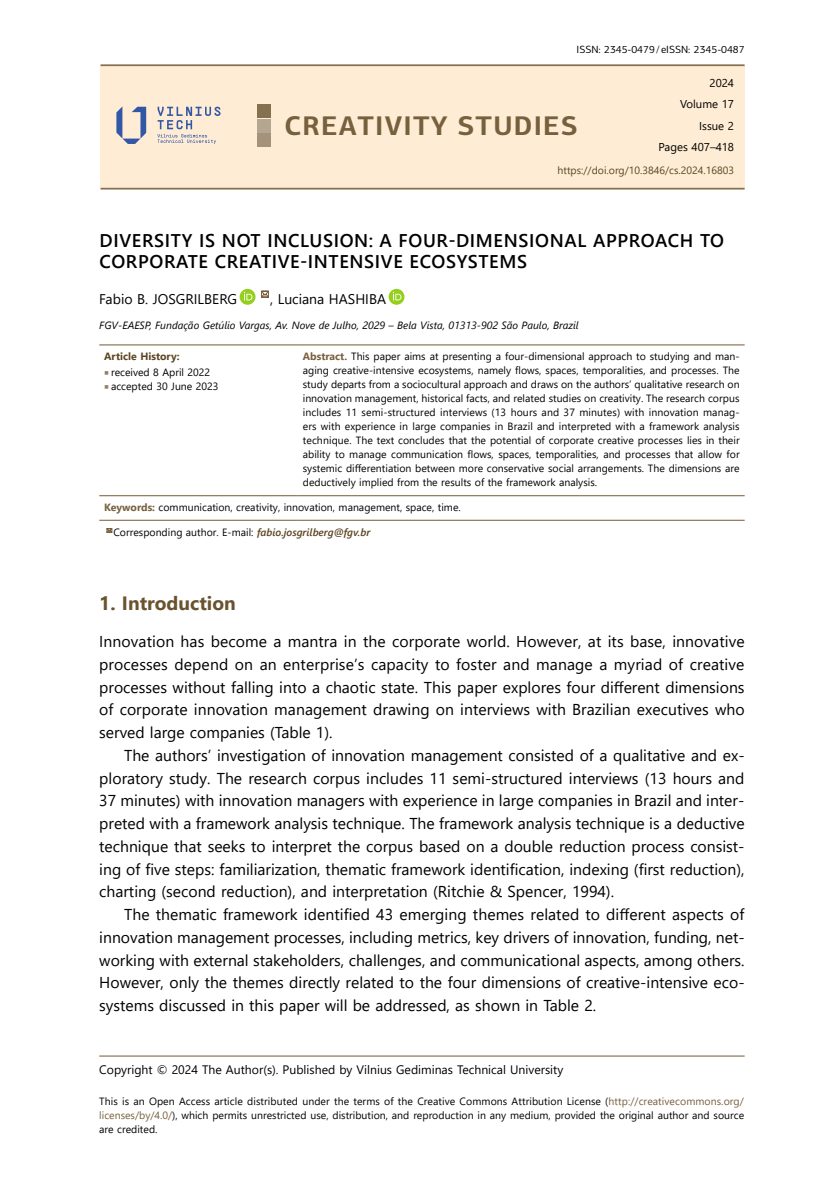
<style>
.page{position:relative;width:834px;height:1191px;background:#fff}
.page>*{position:absolute;margin:0;border:0;box-sizing:border-box;transform-origin:0 0}
.t1{font:700 27.12px "PF Centro Sans Pro";letter-spacing:.045em;color:#77603e}
.t2{font:700 19.25px "Segoe UI";color:#69522e}
.t3{font:600 18.38px/21px "Segoe UI";letter-spacing:.035em;color:#000}
.t4{font:15.75px/22.8px "Segoe UI";color:#000;text-align:justify}
.t5{font:14px "Segoe UI";color:#000}
.t6{font:12.25px "Segoe UI";color:#000}
.t7{font:11.38px/21.2px "Segoe UI";color:#000;text-align:right}
.t8{font:10.5px/14px "Segoe UI";color:#000;text-align:justify}
.t9{font:italic 10.5px "Segoe UI";color:#000}
.t10{font:10.5px "Segoe UI";color:#5c4521}
.t11{font:10.5px "PF Centro Sans Pro";color:#000}
.t12{font:700 10.5px "Segoe UI";color:#5c4521}
.s1{font-weight:700;color:#77603e}
.s2{font-family:"Minion Pro";font-size:12.25px;color:#958064}
.s3{font-weight:600;font-style:italic;color:#5c4521}
.s4{color:#77603e}
</style>
<div class="page">
<hr style="left:99px;top:1055px;width:645px;height:1px;background:#958064">
<div style="left:100px;top:66px;width:644px;height:122px;background:#feecd4"></div>
<hr style="left:100px;top:64px;width:644px;height:2px;background:#857050">
<hr style="left:100px;top:188px;width:644px;height:1px;background:#857050">
<svg style="left:116px;top:106px;width:30px;height:38px"></svg>
<svg style="left:158px;top:107px;width:62px;height:37px"></svg>
<div style="left:257px;top:105px;width:13px;height:13px;background:#857050"></div>
<div style="left:257px;top:133px;width:13px;height:14px;background:#a4937a"></div>
<div style="left:257px;top:119px;width:13px;height:13px;background:#b5a692"></div>
<svg style="left:239px;top:289px;width:16px;height:16px"></svg>
<svg style="left:244px;top:292px;width:8px;height:8px"></svg>
<svg style="left:261px;top:290px;width:8px;height:8px"></svg>
<svg style="left:388px;top:289px;width:16px;height:16px"></svg>
<svg style="left:393px;top:292px;width:8px;height:8px"></svg>
<hr style="left:99px;top:344px;width:199px;height:1px;background:#958064">
<hr style="left:298px;top:344px;width:446px;height:1px;background:#958064">
<hr style="left:99px;top:495px;width:199px;height:1px;background:#958064">
<hr style="left:298px;top:495px;width:446px;height:1px;background:#958064">
<hr style="left:99px;top:519px;width:199px;height:2px;background:#958064">
<hr style="left:298px;top:519px;width:446px;height:2px;background:#958064">
<svg style="left:106px;top:528px;width:7px;height:5px"></svg>
<p class="t11" style="left:576px;top:43px;width:169px">ISSN: 2345-0479/eISSN: 2345-0487</p>
<p class="t7" style="left:658px;top:72px;width:77px">2024<br>Volume 17<br>Issue 2<br>Pages 407–418</p>
<p class="t10" style="left:557px;top:160px;width:178px">https://doi.org/10.3846/cs.2024.16803</p>
<h1 class="t1" style="left:284px;top:109px;width:295px">CREATIVITY STUDIES</h1>
<p class="t3" style="left:100px;top:228px;width:626px">DIVERSITY IS NOT INCLUSION: A FOUR-DIMENSIONAL APPROACH TO<br>CORPORATE CREATIVE-INTENSIVE ECOSYSTEMS</p>
<p class="t5" style="left:99px;top:286px;width:139px">Fabio B. JOSGRILBERG</p>
<p class="t5" style="left:270px;top:286px;width:117px">, Luciana HASHIBA</p>
<p class="t9" style="left:99px;top:316px;width:481px">FGV-EAESP, Fundação Getúlio Vargas, Av. Nove de Julho, 2029 – Bela Vista, 01313-902 São Paulo, Brazil</p>
<p class="t12" style="left:104px;top:346px;width:77px">Article History:</p>
<p class="t8" style="left:303px;top:348px;width:438px"><span class="s1">Abstract.</span> This paper aims at presenting a four-dimensional approach to studying and man&shy;aging creative-intensive ecosystems, namely flows, spaces, temporalities, and processes. The study departs from a sociocultural approach and draws on the authors’ qualitative research on innovation management, historical facts, and related studies on creativity. The research corpus includes 11 semi-structured interviews (13 hours and 37 minutes) with innovation manag&shy;ers with experience in large companies in Brazil and interpreted with a framework analysis technique. The text concludes that the potential of corporate creative processes lies in their ability to manage communication flows, spaces, temporalities, and processes that allow for systemic differentiation between more conservative social arrangements. The dimensions are deductively implied from the results of the framework analysis.</p>
<p class="t8" style="left:104px;top:364px;width:107px"><span class="s2">■</span> received 8 April 2022</p>
<p class="t8" style="left:104px;top:378px;width:116px"><span class="s2">■</span> accepted 30 June 2023</p>
<p class="t8" style="left:104px;top:499px;width:358px"><span class="s1">Keywords:</span> communication, creativity, innovation, management, space, time.</p>
<p class="t8" style="left:113px;top:524px;width:258px">Corresponding author. E-mail: <span class="s3">fabio.josgrilberg@fgv.br</span></p>
<p class="t2" style="left:99px;top:584px;width:138px">1. Introduction</p>
<p class="t4" style="left:99px;top:629px;width:646px">Innovation has become a mantra in the corporate world. However, at its base, innovative processes depend on an enterprise’s capacity to foster and manage a myriad of creative processes without falling into a chaotic state. This paper explores four different dimensions of corporate innovation management drawing on interviews with Brazilian executives who served large companies (Table 1).</p>
<p class="t4" style="left:99px;top:742px;width:646px;text-indent:25px">The authors’ investigation of innovation management consisted of a qualitative and ex&shy;ploratory study. The research corpus includes 11 semi-structured interviews (13 hours and 37 minutes) with innovation managers with experience in large companies in Brazil and inter&shy;preted with a framework analysis technique. The framework analysis technique is a deductive technique that seeks to interpret the corpus based on a double reduction process consist&shy;ing of five steps: familiarization, thematic framework identification, indexing (first reduction), charting (second reduction), and interpretation (Ritchie &amp; Spencer, 1994).</p>
<p class="t4" style="left:99px;top:901px;width:646px;text-indent:25px">The thematic framework identified 43 emerging themes related to different aspects of innovation management processes, including metrics, key drivers of innovation, funding, net&shy;working with external stakeholders, challenges, and communicational aspects, among others.<br>However, only the themes directly related to the four dimensions of creative-intensive eco&shy;systems discussed in this paper will be addressed, as shown in Table 2.</p>
<p class="t6" style="left:99px;top:1058px;width:465px">Copyright © 2024 The Author(s). Published by Vilnius Gediminas Technical University</p>
<p class="t8" style="left:99px;top:1093px;width:646px">This is an Open Access article distributed under the terms of the Creative Commons Attribution License (<span class="s4">http://creativecommons.org/ licenses/by/4.0/</span>), which permits unrestricted use, distribution, and reproduction in any medium, provided the original author and source are credited.</p>
</div>
